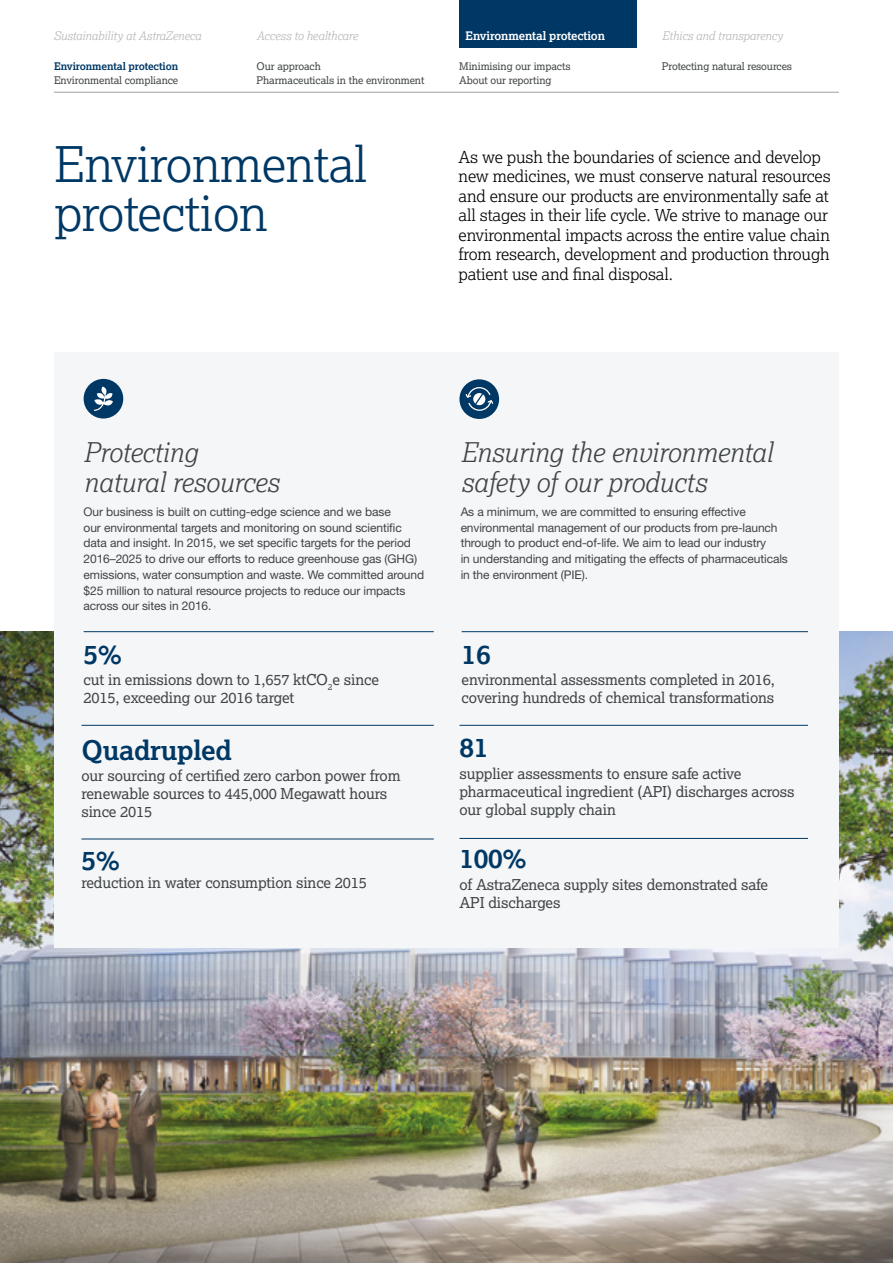
<style>
.page{position:relative;width:893px;height:1263px;background:#fff}
.page>*{position:absolute;margin:0;border:0;box-sizing:border-box;transform-origin:0 0}
.t1{font:300 49.2px/49.2px "Lexia";letter-spacing:-.01em;color:#003865}
.t2{font:italic 300 27px/30px "Lexia";letter-spacing:-.01em;color:#3f4444}
.t3{font:700 27px "Lexia";letter-spacing:-.01em;color:#003865}
.t4{font:300 16.5px/19.5px "Lexia";letter-spacing:-.01em;color:#000}
.t5{font:15px/18px "Lexia";letter-spacing:-.01em;color:#3f4444}
.t6{font:12px/15.8px "Helvetica Neue";letter-spacing:-.01em;color:#3f4444}
.t7{font:italic 300 11.85px "Lexia";letter-spacing:-.01em;color:#b2b4b4}
.t8{font:700 11.85px "Lexia";letter-spacing:-.01em;color:#fff}
.t9{font:10.5px "Lexia";letter-spacing:-.01em;color:#3f4444}
.t10{font:700 10.5px "Lexia";letter-spacing:-.01em;color:#003865}
</style>
<div class="page">
<img style="left:0;top:631px;width:893px;height:632px">
<div style="left:54px;top:352px;width:785px;height:595px;background:#f5f6f7"></div>
<div style="left:84px;top:379px;width:39px;height:39px;background:#003865;border-radius:50%"></div>
<hr style="left:84px;top:631px;width:350px;height:1px;background:#003865">
<hr style="left:462px;top:631px;width:346px;height:1px;background:#003865">
<hr style="left:81px;top:725px;width:353px;height:1px;background:#003865">
<hr style="left:459px;top:725px;width:349px;height:1px;background:#003865">
<hr style="left:81px;top:839px;width:353px;height:1px;background:#003865">
<hr style="left:459px;top:838px;width:349px;height:1px;background:#003865">
<div style="left:459px;top:379px;width:40px;height:40px;background:#003865;border-radius:50%"></div>
<svg style="left:94px;top:387px;width:19px;height:24px"></svg>
<div style="left:459px;top:0;width:178px;height:48px;background:#003865"></div>
<hr style="left:54px;top:92px;width:785px;height:1px;background:#9fa1a1">
<svg style="left:465px;top:387px;width:29px;height:24px"></svg>
<p class="t7" style="left:54px;top:28px;width:149px">Sustainability at AstraZeneca</p>
<p class="t7" style="left:257px;top:28px;width:103px">Access to healthcare</p>
<p class="t8" style="left:466px;top:28px;width:141px">Environmental protection</p>
<p class="t7" style="left:662px;top:28px;width:122px">Ethics and transparency</p>
<p class="t10" style="left:54px;top:59px;width:126px">Environmental protection</p>
<p class="t9" style="left:54px;top:74px;width:126px">Environmental compliance</p>
<p class="t9" style="left:257px;top:59px;width:66px">Our approach</p>
<p class="t9" style="left:257px;top:74px;width:169px">Pharmaceuticals in the environment</p>
<p class="t9" style="left:662px;top:59px;width:132px">Protecting natural resources</p>
<p class="t9" style="left:459px;top:59px;width:113px">Minimising our impacts</p>
<p class="t9" style="left:459px;top:74px;width:94px">About our reporting</p>
<p class="t1" style="left:54px;top:138px;width:315px">Environmental protection</p>
<p class="t4" style="left:459px;top:146px;width:374px">As we push the boundaries of science and develop new medicines, we must conserve natural resources and ensure our products are environmentally safe at all stages in their life cycle. We strive to manage our environmental impacts across the entire value chain from research, development and production through patient use and final disposal.</p>
<p class="t2" style="left:84px;top:436px;width:197px">Protecting natural resources</p>
<p class="t6" style="left:84px;top:503px;width:342px">Our business is built on cutting-edge science and we base<br>our environmental targets and monitoring on sound scientific data and insight. In 2015, we set specific targets for the period 2016–2025 to drive our efforts to reduce greenhouse gas (GHG) emissions, water consumption and waste. We committed around $25 million to natural resource projects to reduce our impacts across our sites in 2016.</p>
<p class="t3" style="left:84px;top:637px;width:40px">5%</p>
<p class="t5" style="left:84px;top:670px;width:297px">cut in emissions down to 1,657 ktCO<sub>2</sub>e since<br>2015, exceeding our 2016 target</p>
<p class="t3" style="left:81px;top:733px;width:152px">Quadrupled</p>
<p class="t5" style="left:81px;top:766px;width:321px">our sourcing of certified zero carbon power from renewable sources to 445,000 Megawatt hours since 2015</p>
<p class="t3" style="left:81px;top:843px;width:40px">5%</p>
<p class="t5" style="left:81px;top:873px;width:287px">reduction in water consumption since 2015</p>
<p class="t2" style="left:461px;top:436px;width:313px">Ensuring the environmental safety of our products</p>
<p class="t6" style="left:461px;top:503px;width:329px">As a minimum, we are committed to ensuring effective environmental management of our products from pre-launch through to product end-of-life. We aim to lead our industry<br>in understanding and mitigating the effects of pharmaceuticals in the environment (PIE).</p>
<p class="t3" style="left:462px;top:637px;width:30px">16</p>
<p class="t5" style="left:462px;top:670px;width:315px">environmental assessments completed in 2016, covering hundreds of chemical transformations</p>
<p class="t3" style="left:459px;top:731px;width:30px">81</p>
<p class="t5" style="left:459px;top:764px;width:337px">supplier assessments to ensure safe active pharmaceutical ingredient (API) discharges across our global supply chain</p>
<p class="t3" style="left:459px;top:842px;width:69px">100%</p>
<p class="t5" style="left:459px;top:875px;width:310px">of AstraZeneca supply sites demonstrated safe<br>API discharges</p>
</div>
